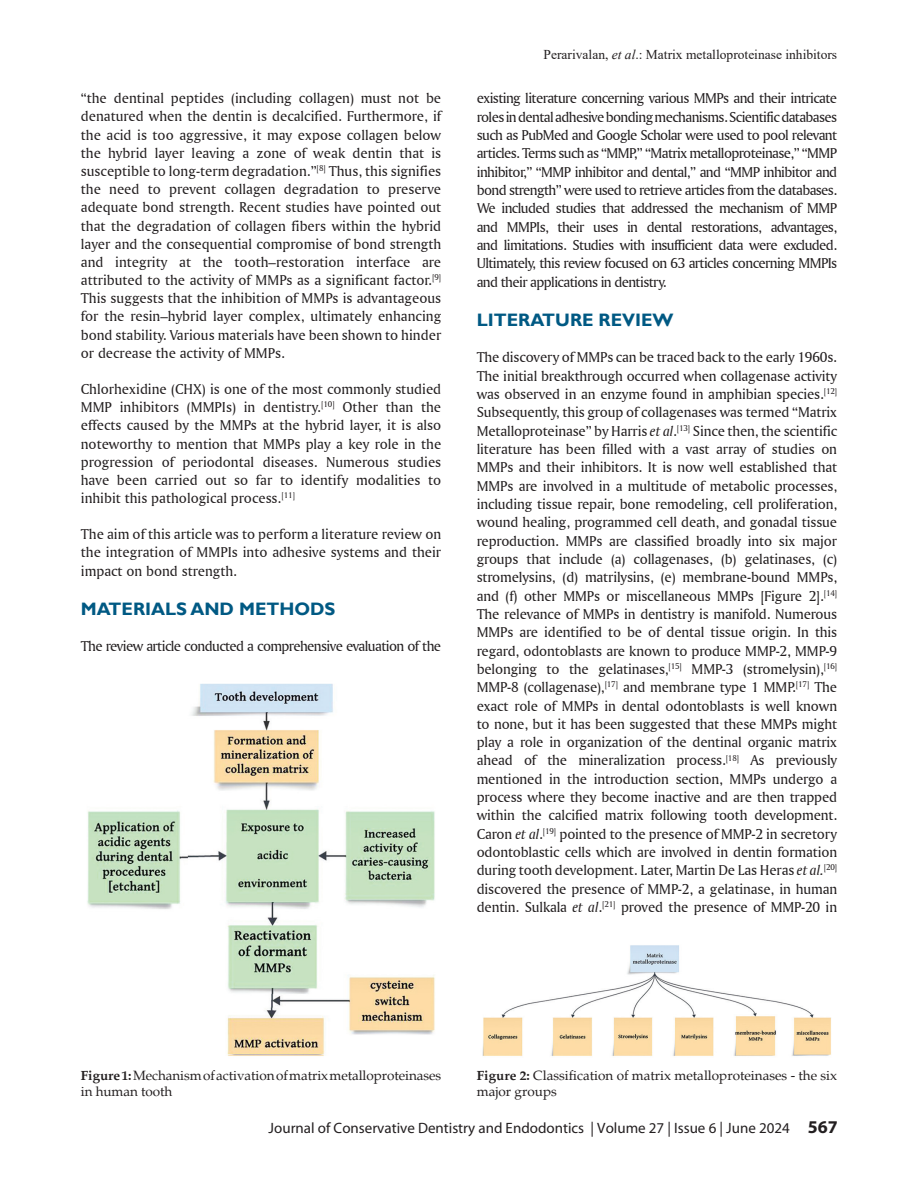
<style>
.page{position:relative;width:918px;height:1188px;background:#fff}
.page>*{position:absolute;margin:0;border:0;box-sizing:border-box;transform-origin:0 0}
.t1{font:700 18px "Gill Sans";color:#005983}
.TX{font:15px/18.3px "Amerigo BT Roman A";letter-spacing:-.01em;color:#231f20;text-align:justify}
.R_FOLIO{font:15px "Myriad";color:#231f20}
.TX-2{font:15px "Amerigo BT Roman A";letter-spacing:-.04em;color:#231f20}
.FGC{font:13.5px/16.2px "Palatino";letter-spacing:-.005em;color:#231f20}
.t2{font:13.5px "Times New Roman";color:#231f20}
.s1{font-style:italic}
.s2{font-family:"Amerigo BT Italic A"}
.s3{font-weight:700}
.s4{font-family:"Myriad Pro";font-weight:700;font-size:18px}
</style>
<div class="page">
<img style="left:87px;top:683px;width:348px;height:373px">
<img style="left:482px;top:945px;width:349px;height:111px">
<p class="TX" style="left:81px;top:89px;width:362px">“the dentinal peptides (including collagen) must not be denatured when the dentin is decalcified. Furthermore, if the acid is too aggressive, it may expose collagen below the hybrid layer leaving a zone of weak dentin that is susceptible to long‑term degradation.”<sup>[8]</sup> Thus, this signifies the need to prevent collagen degradation to preserve adequate bond strength. Recent studies have pointed out that the degradation of collagen fibers within the hybrid layer and the consequential compromise of bond strength and integrity at the tooth–restoration interface are attributed to the activity of MMPs as a significant factor.<sup>[9] </sup>This suggests that the inhibition of MMPs is advantageous for the resin–hybrid layer complex, ultimately enhancing bond stability. Various materials have been shown to hinder or decrease the activity of MMPs.</p>
<p class="TX" style="left:81px;top:380px;width:362px">Chlorhexidine (CHX) is one of the most commonly studied MMP inhibitors (MMPIs) in dentistry.<sup>[10]</sup> Other than the effects caused by the MMPs at the hybrid layer, it is also noteworthy to mention that MMPs play a key role in the progression of periodontal diseases. Numerous studies have been carried out so far to identify modalities to inhibit this pathological process.<sup>[11]</sup></p>
<p class="TX" style="left:81px;top:525px;width:362px">The aim of this article was to perform a literature review on the integration of MMPIs into adhesive systems and their impact on bond strength.</p>
<h1 class="t1" style="left:81px;top:598px;width:256px">MATERIALS AND METHODS</h1>
<p class="TX-2" style="left:81px;top:637px;width:362px">The review article conducted a comprehensive evaluation of the</p>
<p class="t2" style="left:544px;top:45px;width:295px">Perarivalan, <span class="s1">et al</span>.: Matrix metalloproteinase inhibitors</p>
<p class="TX" style="left:477px;top:89px;width:362px">existing literature concerning various MMPs and their intricate roles in dental adhesive bonding mechanisms. Scientific databases such as PubMed and Google Scholar were used to pool relevant articles. Terms such as “MMP,” “Matrix metalloproteinase,” “MMP inhibitor,” “MMP inhibitor and dental,” and “MMP inhibitor and bond strength” were used to retrieve articles from the databases.<br>We included studies that addressed the mechanism of MMP and MMPIs, their uses in dental restorations, advantages, and limitations. Studies with insufficient data were excluded.<br>Ultimately, this review focused on 63 articles concerning MMPIs and their applications in dentistry.</p>
<h1 class="t1" style="left:477px;top:309px;width:198px">LITERATURE REVIEW</h1>
<p class="TX" style="left:477px;top:348px;width:362px">The discovery of MMPs can be traced back to the early 1960s.<br>The initial breakthrough occurred when collagenase activity was observed in an enzyme found in amphibian species.<sup>[12] </sup>Subsequently, this group of collagenases was termed “Matrix Metalloproteinase” by Harris <span class="s2">et al</span>.<sup>[13]</sup> Since then, the scientific literature has been filled with a vast array of studies on MMPs and their inhibitors. It is now well established that MMPs are involved in a multitude of metabolic processes, including tissue repair, bone remodeling, cell proliferation, wound healing, programmed cell death, and gonadal tissue reproduction. MMPs are classified broadly into six major groups that include (a) collagenases, (b) gelatinases, (c) stromelysins, (d) matrilysins, (e) membrane‑bound MMPs, and (f) other MMPs or miscellaneous MMPs [Figure 2].<sup>[14] </sup>The relevance of MMPs in dentistry is manifold. Numerous MMPs are identified to be of dental tissue origin. In this regard, odontoblasts are known to produce MMP‑2, MMP‑9 belonging to the gelatinases,<sup>[15]</sup> MMP‑3 (stromelysin),<sup>[16] </sup>MMP‑8 (collagenase),<sup>[17]</sup> and membrane type 1 MMP.<sup>[17]</sup> The exact role of MMPs in dental odontoblasts is well known to none, but it has been suggested that these MMPs might play a role in organization of the dentinal organic matrix ahead of the mineralization process.<sup>[18]</sup> As previously mentioned in the introduction section, MMPs undergo a process where they become inactive and are then trapped within the calcified matrix following tooth development.<br>Caron <span class="s2">et al</span>.<sup>[19]</sup> pointed to the presence of MMP‑2 in secretory odontoblastic cells which are involved in dentin formation during tooth development. Later, Martin De Las Heras <span class="s2">et al.</span><sup>[20] </sup>discovered the presence of MMP‑2, a gelatinase, in human dentin. Sulkala <span class="s2">et al</span>.<sup>[21]</sup> proved the presence of MMP‑20 in</p>
<p class="FGC" style="left:81px;top:1068px;width:362px"><span class="s3">Figure 1:</span> Mechanism of activation of matrix metalloproteinases in human tooth</p>
<p class="FGC" style="left:477px;top:1068px;width:362px"><span class="s3">Figure 2:</span> Classification of matrix metalloproteinases ‑ the six major groups</p>
<p class="R_FOLIO" style="left:269px;top:1120px;width:571px">Journal of Conservative Dentistry and Endodontics | Volume 27 | Issue 6 | June 2024 <span class="s4">567</span></p>
</div>
